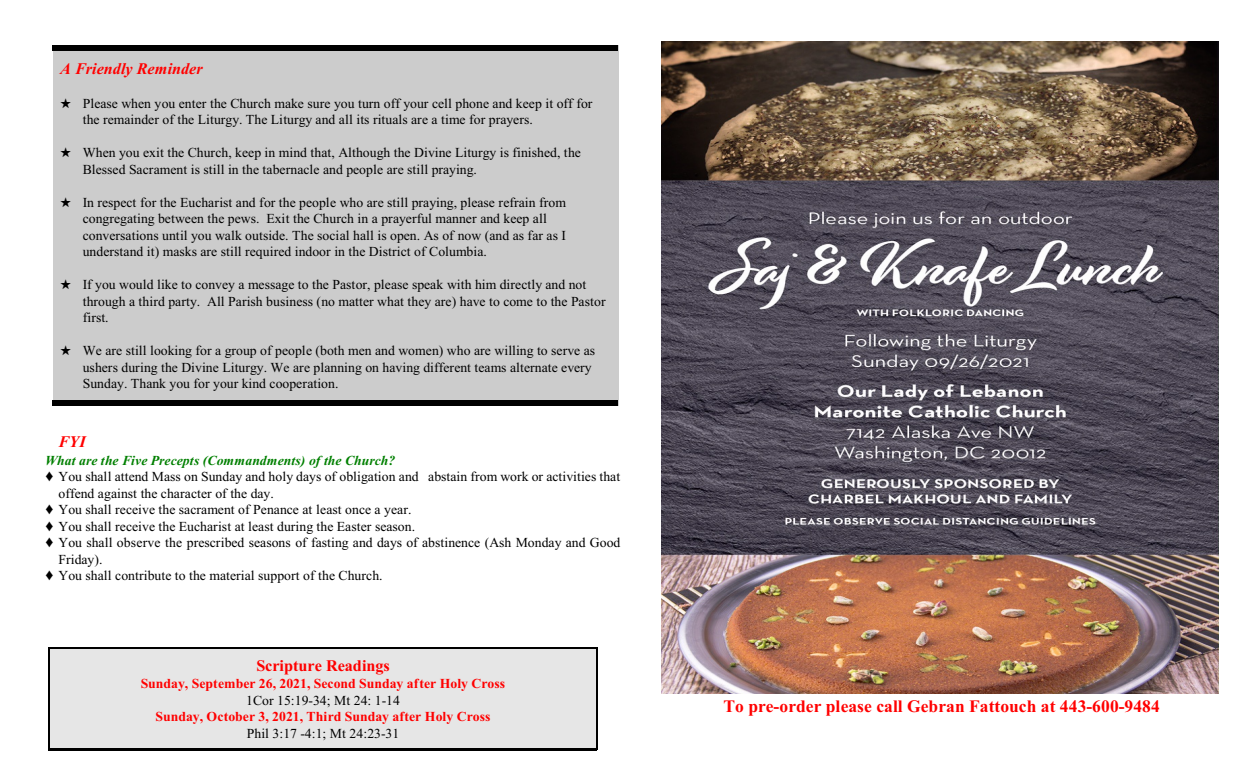
<style>
.page{position:relative;width:1260px;height:765px;background:#fff}
.page>*{position:absolute;margin:0;border:0;box-sizing:border-box;transform-origin:0 0}
.t1{font:700 17.5px "Times New Roman";color:#f00}
.t2{font:italic 700 16.25px "Times New Roman";color:#f00}
.t3{font:700 16.25px "Times New Roman";color:#f00}
.t4{font:13.75px/16.5px "Times New Roman";color:#000}
.t5{font:700 13.75px "Times New Roman";color:#f00}
.t6{font:italic 700 13.75px "Times New Roman";color:#008000}
</style>
<div class="page">
<img style="left:661px;top:41px;width:557px;height:653px">
<div style="left:53px;top:45px;width:565px;height:361px;background:#ccc"></div>
<div style="left:53px;top:45px;width:565px;height:6px;background:#000"></div>
<div style="left:53px;top:400px;width:565px;height:6px;background:#000"></div>
<div style="left:49px;top:647px;width:548px;height:103px;background:#e6e6e6"></div>
<hr style="left:596px;top:647px;width:1px;height:103px;background:#000">
<hr style="left:49px;top:647px;width:548px;height:1px;background:#000">
<hr style="left:49px;top:749px;width:548px;height:1px;background:#000">
<hr style="left:49px;top:648px;width:1px;height:103px;background:#000">
<hr style="left:49px;top:750px;width:548px;height:1px;background:#000">
<p class="t2" style="left:60px;top:63px;width:144px">A Friendly Reminder</p>
<p class="t4" style="left:83px;top:96px;width:511px">Please when you enter the Church make sure you turn off your cell phone and keep it off for the remainder of the Liturgy. The Liturgy and all its rituals are a time for prayers.</p>
<p class="t4" style="left:83px;top:146px;width:500px">When you exit the Church, keep in mind that, Although the Divine Liturgy is finished, the<br>Blessed Sacrament is still in the tabernacle and people are still praying.</p>
<p class="t4" style="left:83px;top:195px;width:485px">In respect for the Eucharist and for the people who are still praying, please refrain from congregating between the pews. Exit the Church in a prayerful manner and keep all conversations until you walk outside. The social hall is open. As of now (and as far as I understand it) masks are still required indoor in the District of Columbia.</p>
<p class="t4" style="left:83px;top:278px;width:524px">If you would like to convey a message to the Pastor, please speak with him directly and not through a third party. All Parish business (no matter what they are) have to come to the Pastor first.</p>
<p class="t4" style="left:83px;top:344px;width:514px">We are still looking for a group of people (both men and women) who are willing to serve as ushers during the Divine Liturgy. We are planning on having different teams alternate every<br>Sunday. Thank you for your kind cooperation.</p>
<p class="t2" style="left:58px;top:436px;width:29px">FYI</p>
<p class="t6" style="left:45px;top:455px;width:352px">What are the Five Precepts (Commandments) of the Church?</p>
<p class="t4" style="left:58px;top:470px;width:563px">You shall attend Mass on Sunday and holy days of obligation and abstain from work or activities that offend against the character of the day.<br>You shall receive the sacrament of Penance at least once a year.<br>You shall receive the Eucharist at least during the Easter season.<br>You shall observe the prescribed seasons of fasting and days of abstinence (Ash Monday and Good Friday).<br>You shall contribute to the material support of the Church.</p>
<p class="t3" style="left:256px;top:660px;width:135px">Scripture Readings</p>
<p class="t5" style="left:141px;top:679px;width:366px">Sunday, September 26, 2021, Second Sunday after Holy Cross</p>
<p class="t4" style="left:246px;top:693px;width:155px">1Cor 15:19-34; Mt 24: 1-14</p>
<p class="t5" style="left:156px;top:712px;width:336px">Sunday, October 3, 2021, Third Sunday after Holy Cross</p>
<p class="t4" style="left:247px;top:726px;width:154px">Phil 3:17 -4:1; Mt 24:23-31</p>
<p class="t1" style="left:724px;top:700px;width:438px">To pre-order please call Gebran Fattouch at 443-600-9484</p>
</div>
